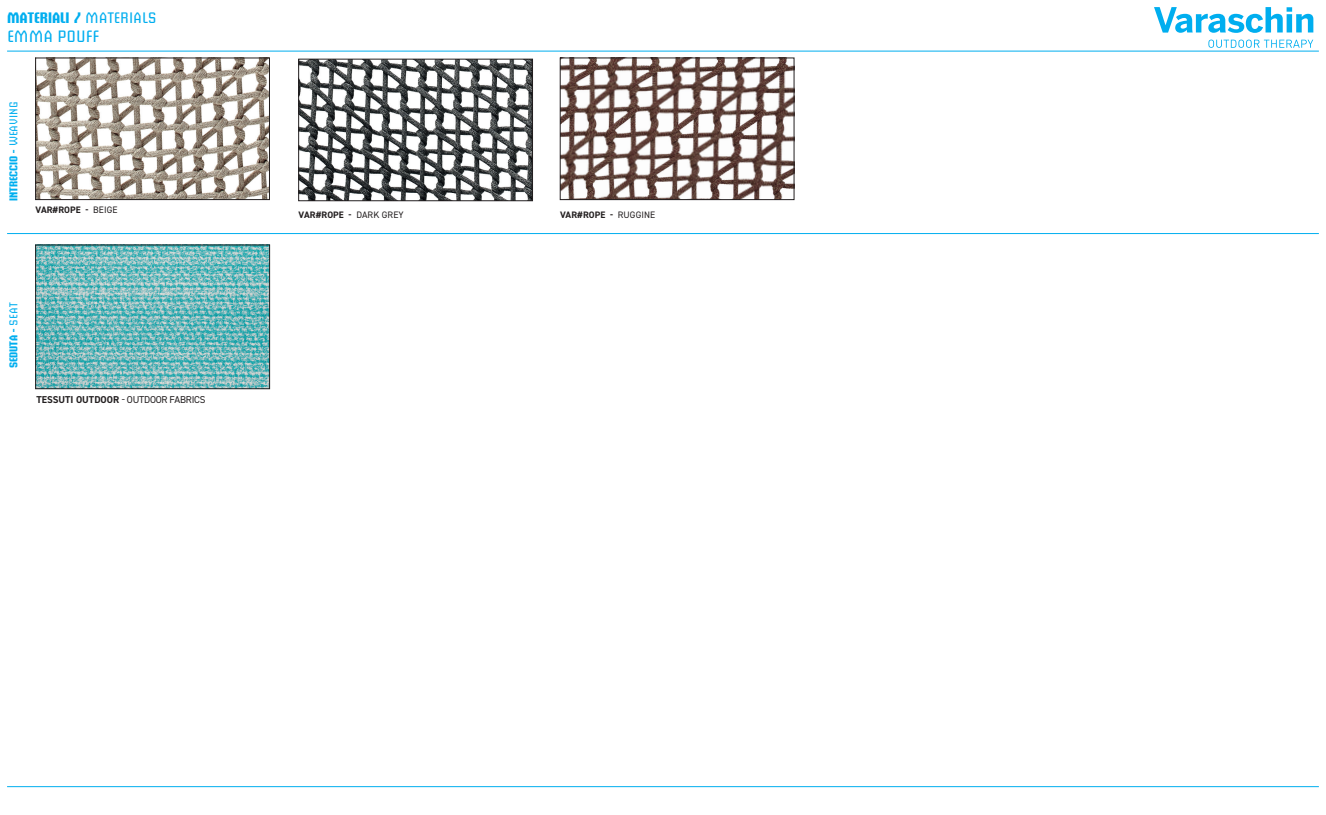
<style>
.page{position:relative;width:1326px;height:815px;background:#fff}
.page>*{position:absolute;margin:0;border:0;box-sizing:border-box;transform-origin:0 0}
.t1{font:16.25px "Briem Akademi Std";color:#00aeef}
.t2{font:700 15px "Briem Akademi Std";color:#00aeef}
.t3{font:700 11.25px "Briem Akademi Std";color:#00aeef}
.t4{font:10px "DIN2014";letter-spacing:-.02em;color:#231f20}
.t5{font:700 9.38px "DIN2014";letter-spacing:.01em;color:#231f20}
.s1{font-weight:400}
.s2{font-weight:700}
</style>
<div class="page">
<svg style="left:1154px;top:7px;width:159px;height:26px"></svg>
<svg style="left:1208px;top:40px;width:104px;height:8px"></svg>
<hr style="left:7px;top:233px;width:1311px;height:1px;background:#00aeef">
<hr style="left:7px;top:51px;width:1311px;height:1px;background:#00aeef">
<hr style="left:7px;top:786px;width:1311px;height:1px;background:#00aeef">
<img style="left:300px;top:61px;width:230px;height:138px">
<div style="left:298px;top:59px;width:234px;height:142px;border:1px solid #231f20"></div>
<img style="left:37px;top:60px;width:230px;height:138px">
<div style="left:35px;top:58px;width:234px;height:142px;border:1px solid #231f20"></div>
<img style="left:37px;top:247px;width:231px;height:140px">
<div style="left:35px;top:245px;width:235px;height:144px;border:1px solid #231f20"></div>
<img style="left:562px;top:60px;width:230px;height:138px">
<div style="left:560px;top:58px;width:234px;height:142px;border:1px solid #231f20"></div>
<p class="t2" style="left:7px;top:9px;width:151px">MATERIALI / <span class="s1">MATERIALS</span></p>
<p class="t1" style="left:7px;top:27px;width:94px">EMMA POUFF</p>
<p class="t3" style="left:7px;top:201px;width:101px;rotate:-90deg">INTRECCIO - <span class="s1">WEAVING</span></p>
<p class="t5" style="left:36px;top:203px;width:84px">VAR#ROPE - <span class="s1">BEIGE</span></p>
<p class="t3" style="left:7px;top:368px;width:67px;rotate:-90deg">SEDUTA - <span class="s1">SEAT</span></p>
<p class="t4" style="left:36px;top:393px;width:170px"><span class="s2">TESSUTI OUTDOOR</span> - OUTDOOR FABRICS</p>
<p class="t5" style="left:298px;top:208px;width:107px">VAR#ROPE - <span class="s1">DARK GREY</span></p>
<p class="t5" style="left:560px;top:208px;width:97px">VAR#ROPE - <span class="s1">RUGGINE</span></p>
</div>
